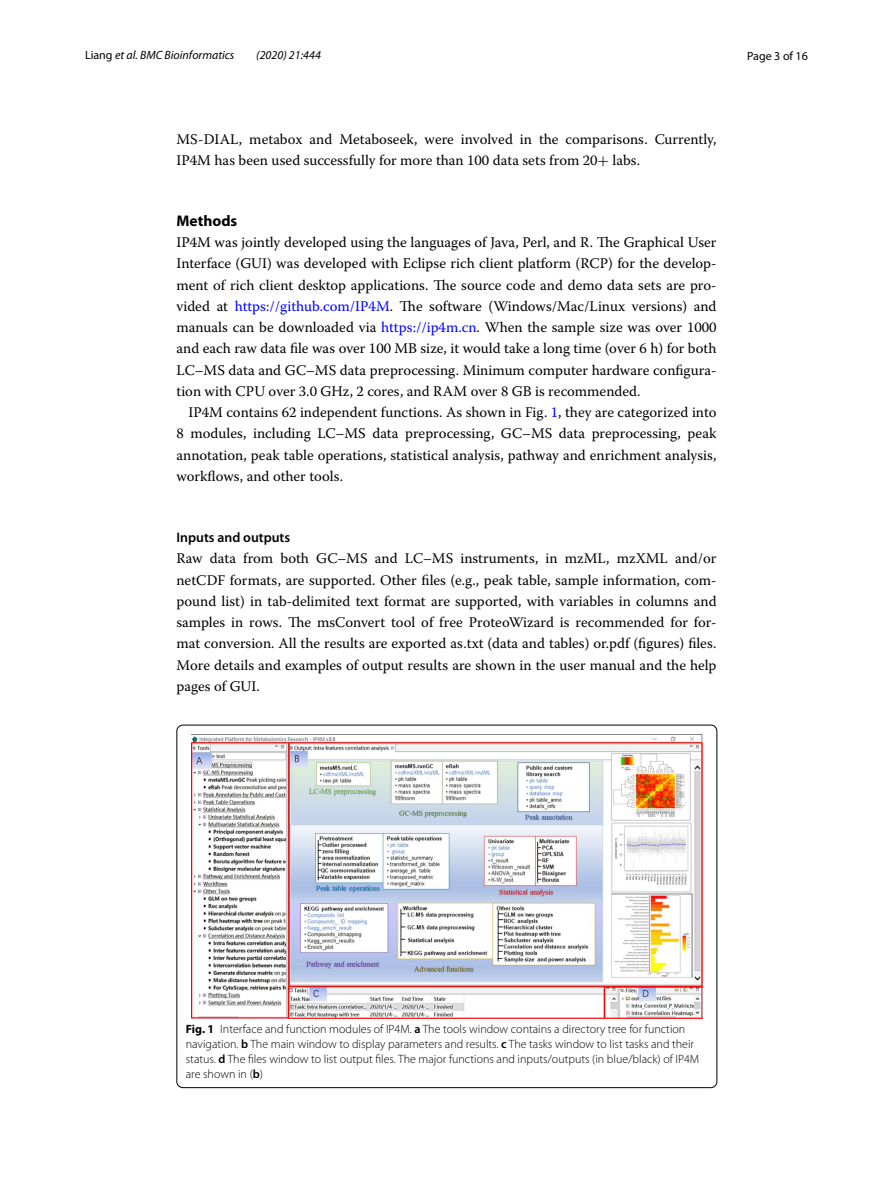
<style>
.page{position:relative;width:893px;height:1187px;background:#fff}
.page>*{position:absolute;margin:0;border:0;box-sizing:border-box;transform-origin:0 0}
.t1{font:700 15.45px "Myriad Pro";color:#000}
.t2{font:14.7px/21.3px "Warnock Pro";color:#000;text-align:justify}
.t3{font:600 13.8px "Myriad Pro";color:#000}
.t4{font:300 12px/15px "Myriad Pro";color:#000}
.t5{font:italic 12px "Myriad Pro";color:#000}
.t6{font:12px "Myriad Pro";color:#000}
.s1{font-style:normal}
.s2{font-family:"MTSY"}
.s3{color:#00f}
.s4{font-weight:700}
.s5{font-weight:600}
</style>
<div class="page">
<img style="left:192px;top:734px;width:510px;height:284px">
<p class="t5" style="left:85px;top:48px;width:151px"><span class="s1">Liang</span> et al. BMC Bioinformatics</p>
<p class="t5" style="left:256px;top:48px;width:66px">(2020) 21:444</p>
<p class="t6" style="left:747px;top:48px;width:62px">Page 3 of 16</p>
<p class="t2" style="left:176px;top:128px;width:542px">MS-DIAL, metabox and Metaboseek, were involved in the comparisons. Currently,<br>IP4M has been used successfully for more than 100 data sets from 20<span class="s2">+</span> labs.</p>
<p class="t1" style="left:176px;top:211px;width:62px">Methods</p>
<p class="t2" style="left:176px;top:231px;width:542px">IP4M was jointly developed using the languages of Java, Perl, and R. The Graphical User Interface (GUI) was developed with Eclipse rich client platform (RCP) for the develop&shy;ment of rich client desktop applications. The source code and demo data sets are pro&shy;vided at <span class="s3">https://github.com/IP4M</span>. The software (Windows/Mac/Linux versions) and manuals can be downloaded via <span class="s3">https://ip4m.cn</span>. When the sample size was over 1000 and each raw data file was over 100 MB size, it would take a long time (over 6 h) for both LC–MS data and GC–MS data preprocessing. Minimum computer hardware configura&shy;tion with CPU over 3.0 GHz, 2 cores, and RAM over 8 GB is recommended.</p>
<p class="t2" style="left:176px;top:401px;width:542px;text-indent:12px">IP4M contains 62 independent functions. As shown in Fig. <span class="s3">1</span>, they are categorized into 8 modules, including LC–MS data preprocessing, GC–MS data preprocessing, peak annotation, peak table operations, statistical analysis, pathway and enrichment analysis, workflows, and other tools.</p>
<p class="t3" style="left:176px;top:528px;width:115px">Inputs and outputs</p>
<p class="t2" style="left:176px;top:547px;width:542px">Raw data from both GC–MS and LC–MS instruments, in mzML, mzXML and/or netCDF formats, are supported. Other files (e.g., peak table, sample information, com&shy;pound list) in tab-delimited text format are supported, with variables in columns and samples in rows. The msConvert tool of free ProteoWizard is recommended for for&shy;mat conversion. All the results are exported as.txt (data and tables) or.pdf (figures) files.<br>More details and examples of output results are shown in the user manual and the help pages of GUI.</p>
<p class="t4" style="left:186px;top:1021px;width:515px"><span class="s4">Fig. 1</span> Interface and function modules of IP4M. <span class="s5">a</span> The tools window contains a directory tree for function navigation. <span class="s5">b</span> The main window to display parameters and results. <span class="s5">c</span> The tasks window to list tasks and their status. <span class="s5">d</span> The files window to list output files. The major functions and inputs/outputs (in blue/black) of IP4M are shown in (<span class="s5">b</span>)</p>
</div>
